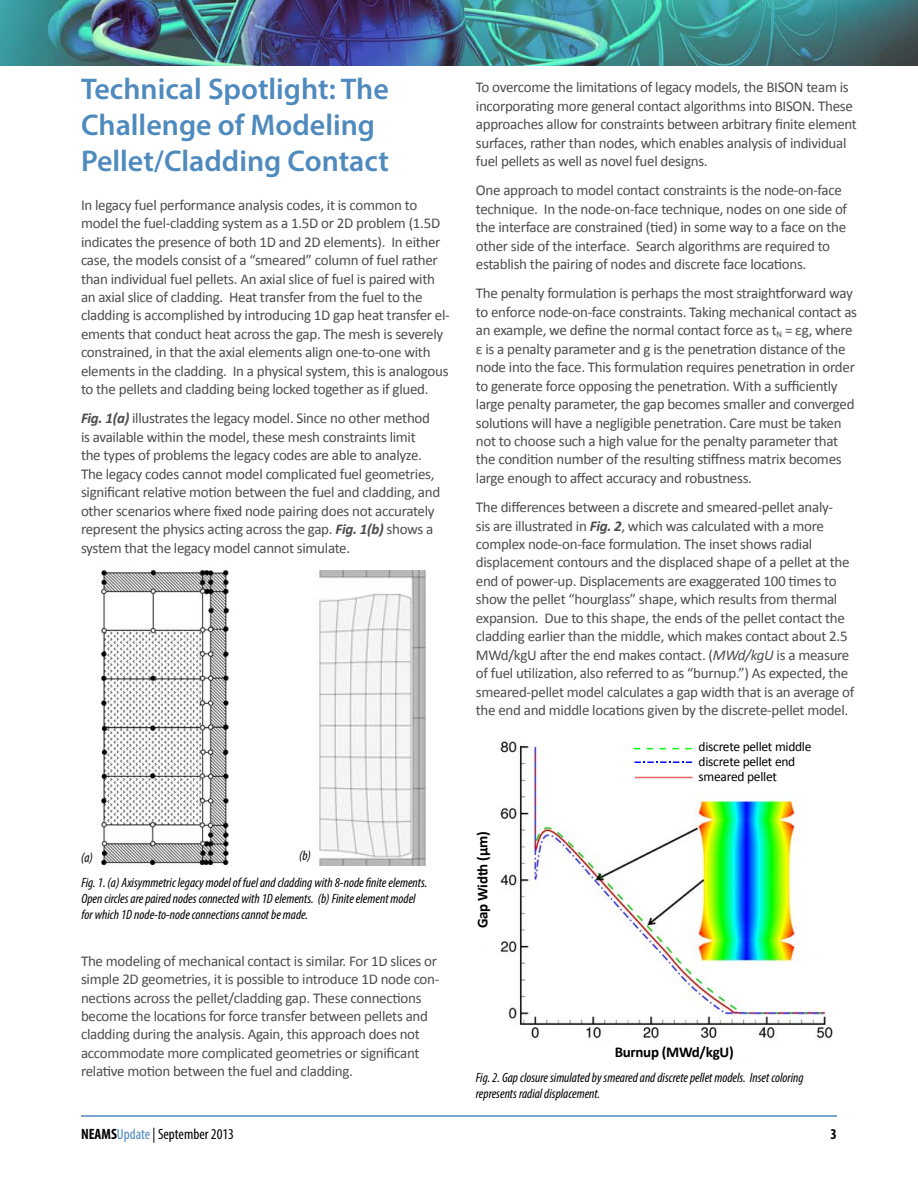
<style>
.page{position:relative;width:918px;height:1188px;background:#fff}
.page>*{position:absolute;margin:0;border:0;box-sizing:border-box;transform-origin:0 0}
.t1{font:600 30px/36px "Myriad Pro";color:#4f8abe}
.t2{font:15px/18.5px "Calibri";letter-spacing:-.02em;color:#4d4d4f}
.t3{font:700 15px "Calibri";letter-spacing:-.02em;color:#000}
.t4{font:condensed 15px "Myriad Pro";color:#000}
.t5{font:700 condensed 15px "Myriad Pro";color:#000}
.t6{font:italic condensed 13.5px/16.2px "Myriad Pro";color:#000}
.t7{font:13.5px/15px "Calibri";letter-spacing:-.02em;color:#000}
.s1{font-weight:700;font-style:italic}
.s2{font-style:italic}
.s3{font-weight:700}
.s4{color:#4f8abe}
</style>
<div class="page">
<hr style="left:81px;top:1115px;width:756px;height:2px;background:#4f8abe">
<img style="left:0;top:0;width:918px;height:66px">
<img style="left:500px;top:741px;width:333px;height:299px">
<div style="left:576px;top:760px;width:223px;height:31px;background:#fff"></div>
<hr style="left:635px;top:777px;width:58px;height:1px;background:#e46262">
<svg style="left:634px;top:761px;width:58px;height:2px"></svg>
<svg style="left:634px;top:748px;width:58px;height:1px"></svg>
<img style="left:101px;top:569px;width:129px;height:297px">
<img style="left:319px;top:571px;width:107px;height:294px">
<h1 class="t1" style="left:81px;top:70px;width:309px">Technical Spotlight: The<br>Challenge of Modeling<br>Pellet/Cladding Contact</h1>
<p class="t2" style="left:81px;top:196px;width:370px">In legacy fuel performance analysis codes, it is common to model the fuel-cladding system as a 1.5D or 2D problem (1.5D indicates the presence of both 1D and 2D elements). In either case, the models consist of a “smeared” column of fuel rather than individual fuel pellets. An axial slice of fuel is paired with an axial slice of cladding. Heat transfer from the fuel to the cladding is accomplished by introducing 1D gap heat transfer el&shy;ements that conduct heat across the gap. The mesh is severely constrained, in that the axial elements align one-to-one with elements in the cladding. In a physical system, this is analogous to the pellets and cladding being locked together as if glued.</p>
<p class="t2" style="left:81px;top:409px;width:361px"><span class="s1">Fig. 1(a)</span> illustrates the legacy model. Since no other method is available within the model, these mesh constraints limit<br>the types of problems the legacy codes are able to analyze.<br>The legacy codes cannot model complicated fuel geometries, significant relative motion between the fuel and cladding, and other scenarios where fixed node pairing does not accurately represent the physics acting across the gap. <span class="s1">Fig. 1(b)</span> shows a system that the legacy model cannot simulate.</p>
<p class="t6" style="left:81px;top:849px;width:13px">(a)</p>
<p class="t6" style="left:299px;top:848px;width:14px">(b)</p>
<p class="t6" style="left:81px;top:874px;width:347px">Fig. 1. (a) Axisymmetric legacy model of fuel and cladding with 8-node finite elements.<br>Open circles are paired nodes connected with 1D elements. (b) Finite element model for which 1D node-to-node connections cannot be made.</p>
<p class="t2" style="left:81px;top:951px;width:360px">The modeling of mechanical contact is similar. For 1D slices or simple 2D geometries, it is possible to introduce 1D node con&shy;nections across the pellet/cladding gap. These connections become the locations for force transfer between pellets and cladding during the analysis. Again, this approach does not accommodate more complicated geometries or significant relative motion between the fuel and cladding.</p>
<p class="t2" style="left:476px;top:78px;width:383px">To overcome the limitations of legacy models, the BISON team is incorporating more general contact algorithms into BISON. These approaches allow for constraints between arbitrary finite element surfaces, rather than nodes, which enables analysis of individual fuel pellets as well as novel fuel designs.</p>
<p class="t2" style="left:476px;top:181px;width:373px">One approach to model contact constraints is the node-on-face technique. In the node-on-face technique, nodes on one side of the interface are constrained (tied) in some way to a face on the other side of the interface. Search algorithms are required to establish the pairing of nodes and discrete face locations.</p>
<p class="t2" style="left:476px;top:284px;width:383px">The penalty formulation is perhaps the most straightforward way to enforce node-on-face constraints. Taking mechanical contact as an example, we define the normal contact force as t<sub>N</sub> = εg, where ε is a penalty parameter and g is the penetration distance of the node into the face. This formulation requires penetration in order to generate force opposing the penetration. With a sufficiently large penalty parameter, the gap becomes smaller and converged solutions will have a negligible penetration. Care must be taken not to choose such a high value for the penalty parameter that the condition number of the resulting stiffness matrix becomes large enough to affect accuracy and robustness.</p>
<p class="t2" style="left:476px;top:498px;width:380px">The differences between a discrete and smeared-pellet analy-<br>sis are illustrated in <span class="s1">Fig. 2</span>, which was calculated with a more complex node-on-face formulation. The inset shows radial displacement contours and the displaced shape of a pellet at the end of power-up. Displacements are exaggerated 100 times to show the pellet “hourglass” shape, which results from thermal expansion. Due to this shape, the ends of the pellet contact the cladding earlier than the middle, which makes contact about 2.5<br>MWd/kgU after the end makes contact. (<span class="s2">MWd/kgU</span> is a measure of fuel utilization, also referred to as “burnup.”) As expected, the smeared-pellet model calculates a gap width that is an average of the end and middle locations given by the discrete-pellet model.</p>
<p class="t3" style="left:473px;top:928px;width:98px;rotate:-90deg">Gap Width (μm)</p>
<p class="t7" style="left:699px;top:739px;width:114px">discrete pellet middle discrete pellet end smeared pellet</p>
<p class="t3" style="left:615px;top:1043px;width:121px">Burnup (MWd/kgU)</p>
<p class="t6" style="left:476px;top:1069px;width:329px">Fig. 2. Gap closure simulated by smeared and discrete pellet models. Inset coloring represents radial displacement.</p>
<p class="t4" style="left:81px;top:1125px;width:155px"><span class="s3">NEAMS</span><span class="s4">Update</span> | September 2013</p>
<p class="t5" style="left:831px;top:1125px;width:8px">3</p>
</div>
